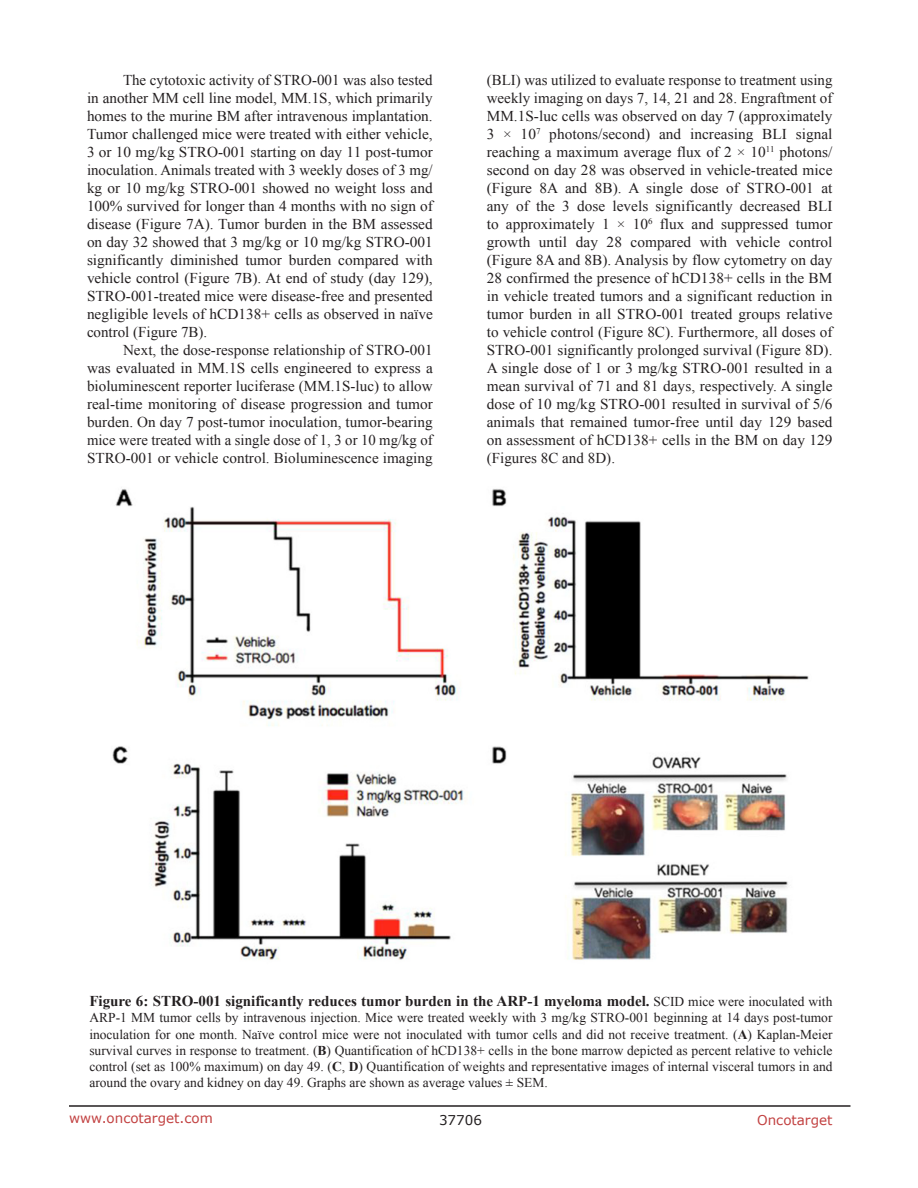
<style>
.page{position:relative;width:918px;height:1188px;background:#fff}
.page>*{position:absolute;margin:0;border:0;box-sizing:border-box;transform-origin:0 0}
.BodyText{font:15px/18px "Times New Roman";letter-spacing:.005em;color:#231f20;text-align:justify}
.Figuretrx{font:700 15px "Times New Roman";color:#231f20}
.Figuretrx-2{font:13.5px/16.2px "Times New Roman";color:#231f20;text-align:justify}
.t1{font:13.5px "Verdana";color:#c24141}
.t2{font:13.5px "Verdana";color:#231f20}
.s1{font-weight:400;font-size:13.5px}
.s2{font-weight:700}
</style>
<div class="page">
<hr style="left:69px;top:1105px;width:781px;height:2px;background:#231f20">
<img style="left:112px;top:489px;width:697px;height:471px">
<p class="BodyText" style="left:87px;top:71px;width:347px;text-indent:36px">The cytotoxic activity of STRO-001 was also tested in another MM cell line model, MM.1S, which primarily homes to the murine BM after intravenous implantation.<br>Tumor challenged mice were treated with either vehicle, 3 or 10 mg/kg STRO-001 starting on day 11 post-tumor inoculation. Animals treated with 3 weekly doses of 3 mg/ kg or 10 mg/kg STRO-001 showed no weight loss and 100% survived for longer than 4 months with no sign of disease (Figure 7A). Tumor burden in the BM assessed on day 32 showed that 3 mg/kg or 10 mg/kg STRO-001 significantly diminished tumor burden compared with vehicle control (Figure 7B). At end of study (day 129), STRO-001-treated mice were disease-free and presented negligible levels of hCD138+ cells as observed in naïve control (Figure 7B).</p>
<p class="BodyText" style="left:87px;top:341px;width:347px;text-indent:36px">Next, the dose-response relationship of STRO-001 was evaluated in MM.1S cells engineered to express a bioluminescent reporter luciferase (MM.1S-luc) to allow real-time monitoring of disease progression and tumor burden. On day 7 post-tumor inoculation, tumor-bearing mice were treated with a single dose of 1, 3 or 10 mg/kg of STRO-001 or vehicle control. Bioluminescence imaging</p>
<p class="BodyText" style="left:487px;top:71px;width:347px">(BLI) was utilized to evaluate response to treatment using weekly imaging on days 7, 14, 21 and 28. Engraftment of MM.1S-luc cells was observed on day 7 (approximately 3 × 10<sup>7</sup> photons/second) and increasing BLI signal reaching a maximum average flux of 2 × 10<sup>11</sup> photons/ second on day 28 was observed in vehicle-treated mice (Figure 8A and 8B). A single dose of STRO-001 at any of the 3 dose levels significantly decreased BLI to approximately 1 × 10<sup>6</sup> flux and suppressed tumor growth until day 28 compared with vehicle control (Figure 8A and 8B). Analysis by flow cytometry on day 28 confirmed the presence of hCD138+ cells in the BM in vehicle treated tumors and a significant reduction in tumor burden in all STRO-001 treated groups relative to vehicle control (Figure 8C). Furthermore, all doses of STRO-001 significantly prolonged survival (Figure 8D).<br>A single dose of 1 or 3 mg/kg STRO-001 resulted in a mean survival of 71 and 81 days, respectively. A single dose of 10 mg/kg STRO-001 resulted in survival of 5/6 animals that remained tumor-free until day 129 based on assessment of hCD138+ cells in the BM on day 129 (Figures 8C and 8D).</p>
<p class="Figuretrx" style="left:89px;top:991px;width:745px">Figure 6: STRO-001 significantly reduces tumor burden in the ARP-1 myeloma model. <span class="s1">SCID mice were inoculated with</span></p>
<p class="Figuretrx-2" style="left:89px;top:1010px;width:745px">ARP-1 MM tumor cells by intravenous injection. Mice were treated weekly with 3 mg/kg STRO-001 beginning at 14 days post-tumor inoculation for one month. Naïve control mice were not inoculated with tumor cells and did not receive treatment. (<span class="s2">A</span>) Kaplan-Meier survival curves in response to treatment. (<span class="s2">B</span>) Quantification of hCD138+ cells in the bone marrow depicted as percent relative to vehicle control (set as 100% maximum) on day 49. (<span class="s2">C</span>, <span class="s2">D</span>) Quantification of weights and representative images of internal visceral tumors in and around the ovary and kidney on day 49. Graphs are shown as average values ± SEM.</p>
<p class="t1" style="left:69px;top:1109px;width:145px">www.oncotarget.com</p>
<p class="t2" style="left:439px;top:1111px;width:44px">37706</p>
<p class="t1" style="left:757px;top:1111px;width:77px">Oncotarget</p>
</div>
